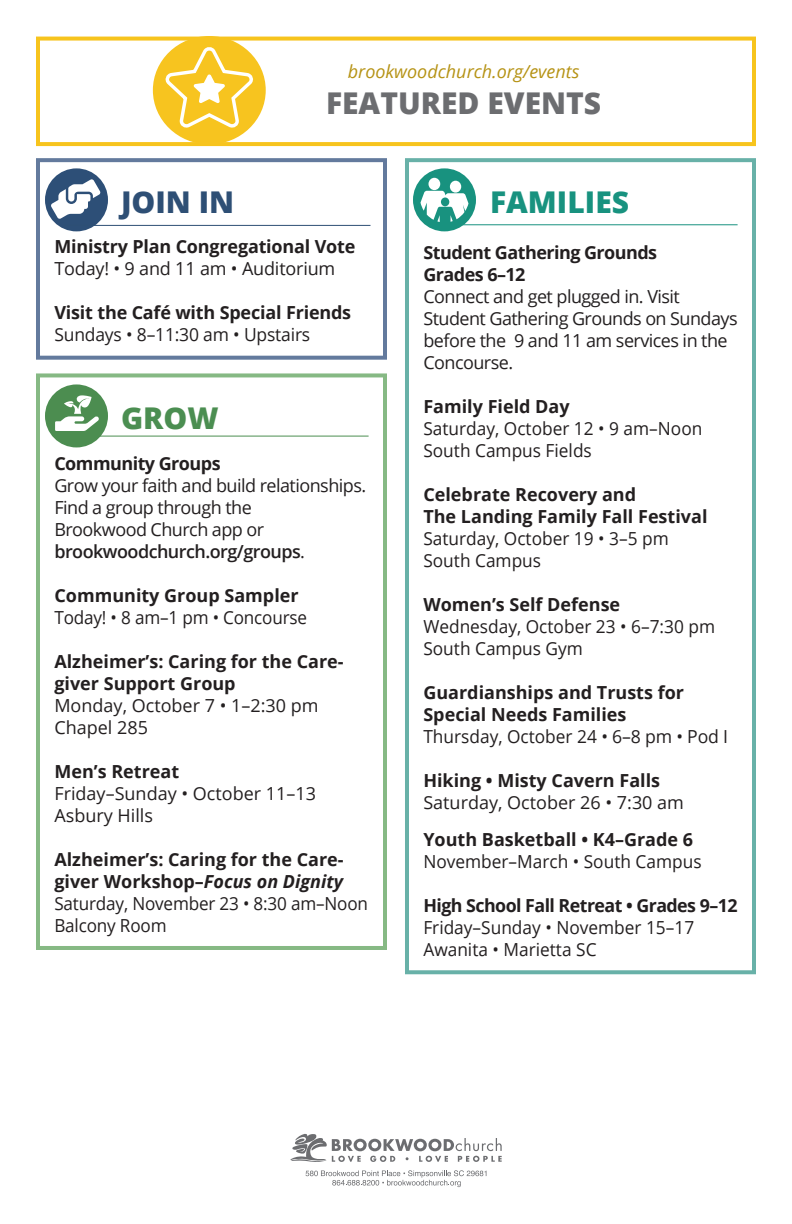
<style>
.page{position:relative;width:792px;height:1224px;background:#fff}
.page>*{position:absolute;margin:0;border:0;box-sizing:border-box;transform-origin:0 0}
.t1{font:800 30px "Open Sans";color:#6c6d70}
.t2{font:800 30px "Open Sans";color:#18927f}
.t3{font:800 30px "Open Sans";color:#2e4f75}
.t4{font:800 30px "Open Sans";color:#4b8e51}
.t5{font:700 18px/22px "Open Sans";color:#231f20}
.t6{font:18px/22px "Open Sans";letter-spacing:-.03em;color:#231f20}
.t7{font:18px/22px "Open Sans";letter-spacing:-.01em;color:#231f20;scale:.96 1}
.t8{font:18px/22px "Open Sans";letter-spacing:-.01em;color:#231f20}
.t9{font:18px/22px "Open Sans";letter-spacing:-.01em;color:#231f20;scale:.95 1}
.t10{font:italic 18px "Open Sans";color:#b69315}
.s1{font-weight:400}
.s2{font-weight:700}
.s3{font-weight:600}
.s4{font-style:italic}
</style>
<div class="page">
<div style="left:36px;top:158px;width:351px;height:202px;border:4px solid #637a9d"></div>
<div style="left:45px;top:168px;width:63px;height:63px;background:#2d4f77;border-radius:50%"></div>
<svg style="left:51px;top:179px;width:50px;height:40px"></svg>
<hr style="left:63px;top:436px;width:306px;height:1px;background:#4b8e51">
<div style="left:36px;top:373px;width:351px;height:577px;border:4px solid #86b984"></div>
<div style="left:45px;top:384px;width:63px;height:63px;background:#4c8d50;border-radius:50%"></div>
<svg style="left:55px;top:395px;width:44px;height:36px"></svg>
<div style="left:36px;top:37px;width:720px;height:109px;border:4px solid #f7c41d"></div>
<hr style="left:64px;top:225px;width:306px;height:1px;background:#2e4f75">
<div style="left:153px;top:36px;width:113px;height:108px;background:#f7c41f;border-radius:50%"></div>
<svg style="left:164px;top:43px;width:94px;height:89px"></svg>
<svg style="left:290px;top:1134px;width:212px;height:28px"></svg>
<svg style="left:306px;top:1170px;width:180px;height:17px"></svg>
<hr style="left:432px;top:224px;width:306px;height:1px;background:#18927f">
<div style="left:405px;top:158px;width:351px;height:816px;border:4px solid #68b1a8"></div>
<div style="left:413px;top:168px;width:63px;height:63px;background:#18927f;border-radius:50%"></div>
<div style="left:428px;top:178px;width:12px;height:12px;background:#fff;border-radius:50%"></div>
<div style="left:450px;top:181px;width:11px;height:12px;background:#fff;border-radius:50%"></div>
<svg style="left:421px;top:191px;width:47px;height:31px"></svg>
<p class="t10" style="left:348px;top:59px;width:233px">brookwoodchurch.org/events</p>
<p class="t1" style="left:326px;top:80px;width:277px">FEATURED EVENTS</p>
<p class="t3" style="left:121px;top:180px;width:115px">JOIN IN</p>
<p class="t5" style="left:54px;top:235px;width:303px">Ministry Plan Congregational Vote<br><span class="s1">Today! • 9 and 11 am • Auditorium</span></p>
<p class="t5" style="left:54px;top:301px;width:298px">Visit the Café with Special Friends</p>
<p class="t8" style="left:54px;top:323px;width:257px">Sundays • 8–11:30 am • Upstairs</p>
<p class="t4" style="left:121px;top:395px;width:99px">GROW</p>
<p class="t6" style="left:54px;top:452px;width:313px"><span class="s2">Community Groups<br></span>Grow your faith and build relationships.<br>Find a group through the<br>Brookwood Church app or <span class="s3">brookwoodchurch.org/groups</span>.</p>
<p class="t9" style="left:54px;top:584px;width:268px"><span class="s2">Community Group Sampler<br></span>Today! • 8 am–1 pm • Concourse</p>
<p class="t5" style="left:54px;top:650px;width:291px">Alzheimer’s: Caring for the Care&shy;giver Support Group<br><span class="s1">Monday, October 7 • 1–2:30 pm<br>Chapel 285</span></p>
<p class="t8" style="left:54px;top:760px;width:263px"><span class="s2">Men’s Retreat<br></span>Friday–Sunday • October 11–13<br>Asbury Hills</p>
<p class="t5" style="left:54px;top:848px;width:315px">Alzheimer’s: Caring for the Care&shy;giver Workshop–<span class="s4">Focus on Dignity<br></span><span class="s1">Saturday, November 23 • 8:30 am–Noon<br>Balcony Room</span></p>
<p class="t2" style="left:490px;top:180px;width:141px">FAMILIES</p>
<p class="t6" style="left:423px;top:241px;width:316px"><span class="s2">Student Gathering Grounds<br>Grades 6–12<br></span>Connect and get plugged in. Visit<br>Student Gathering Grounds on Sundays before the 9 and 11 am services in the<br>Concourse.</p>
<p class="t7" style="left:423px;top:395px;width:292px"><span class="s2">Family Field Day<br></span>Saturday, October 12 • 9 am–Noon<br>South Campus Fields</p>
<p class="t5" style="left:423px;top:483px;width:286px">Celebrate Recovery and<br>The Landing Family Fall Festival<br><span class="s1">Saturday, October 19 • 3–5 pm<br>South Campus</span></p>
<p class="t7" style="left:423px;top:593px;width:305px"><span class="s2">Women’s Self Defense<br></span>Wednesday, October 23 • 6–7:30 pm<br>South Campus Gym</p>
<p class="t5" style="left:423px;top:681px;width:306px">Guardianships and Trusts for<br>Special Needs Families<br><span class="s1">Thursday, October 24 • 6–8 pm • Pod I</span></p>
<p class="t8" style="left:423px;top:769px;width:262px"><span class="s2">Hiking • Misty Cavern Falls<br></span>Saturday, October 26 • 7:30 am</p>
<p class="t7" style="left:423px;top:828px;width:291px"><span class="s2">Youth Basketball • K4–Grade 6<br></span>November–March • South Campus</p>
<p class="t7" style="left:423px;top:894px;width:329px"><span class="s2">High School Fall Retreat • Grades 9–12<br></span>Friday–Sunday • November 15–17<br>Awanita • Marietta SC</p>
</div>
